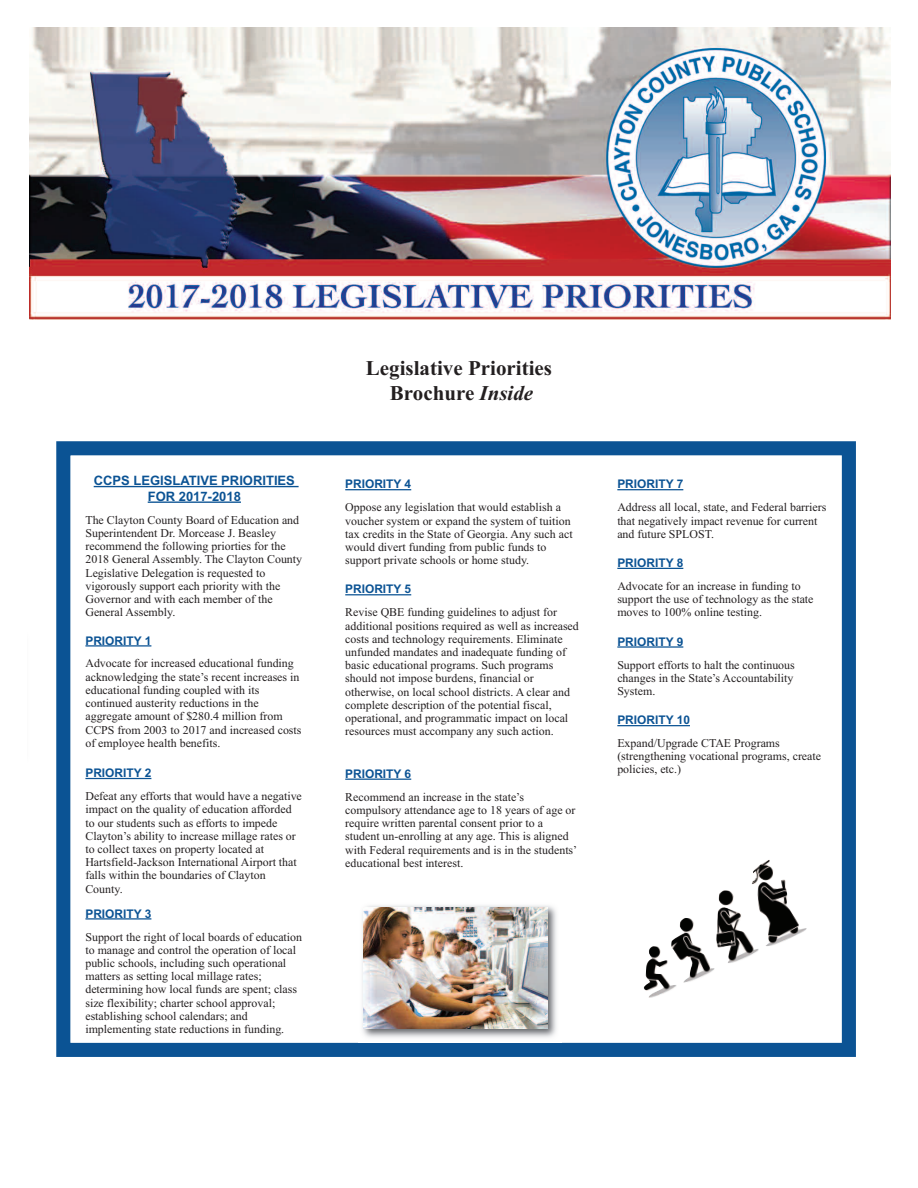
<style>
.page{position:relative;width:918px;height:1188px;background:#fff}
.page>*{position:absolute;margin:0;border:0;box-sizing:border-box;transform-origin:0 0}
.t1{font:700 21px/25.2px "Times New Roman";color:#231f20;text-align:center}
.t2{font:700 13.05px/15.6px "Arial";color:#0b5394;text-align:center}
.t3{font:11.85px/13.2px "Times New Roman";color:#231f20}
.t4{font:700 11.85px "Arial";color:#0b5394}
.s1{font-style:italic}
</style>
<div class="page">
<img style="left:29px;top:27px;width:862px;height:293px">
<div style="left:56px;top:441px;width:800px;height:616px;border:14px solid #0b5394"></div>
<hr style="left:85px;top:645px;width:66px;height:2px;background:#0b5394">
<hr style="left:85px;top:778px;width:66px;height:1px;background:#0b5394">
<hr style="left:85px;top:918px;width:66px;height:2px;background:#0b5394">
<hr style="left:345px;top:489px;width:66px;height:1px;background:#0b5394">
<hr style="left:345px;top:594px;width:66px;height:1px;background:#0b5394">
<hr style="left:345px;top:779px;width:66px;height:1px;background:#0b5394">
<hr style="left:617px;top:489px;width:66px;height:1px;background:#0b5394">
<hr style="left:617px;top:568px;width:66px;height:1px;background:#0b5394">
<hr style="left:617px;top:646px;width:66px;height:2px;background:#0b5394">
<hr style="left:617px;top:725px;width:73px;height:1px;background:#0b5394">
<img style="left:359px;top:905px;width:202px;height:138px">
<img style="left:364px;top:907px;width:183px;height:122px">
<hr style="left:94px;top:486px;width:205px;height:1px;background:#0b5394">
<hr style="left:148px;top:501px;width:93px;height:2px;background:#0b5394">
<img style="left:643px;top:860px;width:164px;height:138px">
<p class="t2" style="left:94px;top:473px;width:203px">CCPS LEGISLATIVE PRIORITIES<br>FOR 2017-2018</p>
<p class="t3" style="left:85px;top:513px;width:218px">The Clayton County Board of Education and Superintendent Dr. Morcease J. Beasley recommend the following priorties for the 2018 General Assembly. The Clayton County Legislative Delegation is requested to vigorously support each priority with the Governor and with each member of the General Assembly.</p>
<p class="t4" style="left:85px;top:634px;width:67px">PRIORITY 1</p>
<p class="t3" style="left:85px;top:657px;width:218px">Advocate for increased educational funding acknowledging the state’s recent increases in educational funding coupled with its continued austerity reductions in the aggregate amount of $280.4 million from CCPS from 2003 to 2017 and increased costs of employee health benefits.</p>
<p class="t4" style="left:85px;top:766px;width:67px">PRIORITY 2</p>
<p class="t3" style="left:85px;top:789px;width:218px">Defeat any efforts that would have a negative impact on the quality of education afforded to our students such as efforts to impede Clayton’s ability to increase millage rates or to collect taxes on property located at Hartsfield-Jackson International Airport that falls within the boundaries of Clayton County.</p>
<p class="t4" style="left:85px;top:907px;width:67px">PRIORITY 3</p>
<p class="t3" style="left:85px;top:930px;width:218px">Support the right of local boards of education to manage and control the operation of local public schools, including such operational matters as setting local millage rates; determining how local funds are spent; class size flexibility; charter school approval; establishing school calendars; and implementing state reductions in funding.</p>
<h1 class="t1" style="left:366px;top:355px;width:188px">Legislative Priorities<br>Brochure <span class="s1">Inside</span></h1>
<p class="t4" style="left:345px;top:477px;width:67px">PRIORITY 4</p>
<p class="t3" style="left:345px;top:501px;width:229px">Oppose any legislation that would establish a voucher system or expand the system of tuition tax credits in the State of Georgia. Any such act would divert funding from public funds to support private schools or home study.</p>
<p class="t4" style="left:345px;top:582px;width:67px">PRIORITY 5</p>
<p class="t3" style="left:345px;top:606px;width:235px">Revise QBE funding guidelines to adjust for additional positions required as well as increased costs and technology requirements. Eliminate unfunded mandates and inadequate funding of basic educational programs. Such programs should not impose burdens, financial or otherwise, on local school districts. A clear and complete description of the potential fiscal, operational, and programmatic impact on local resources must accompany any such action.</p>
<p class="t4" style="left:345px;top:767px;width:67px">PRIORITY 6</p>
<p class="t3" style="left:345px;top:790px;width:233px">Recommend an increase in the state’s compulsory attendance age to 18 years of age or require written parental consent prior to a student un-enrolling at any age. This is aligned with Federal requirements and is in the students’ educational best interest.</p>
<p class="t4" style="left:617px;top:477px;width:67px">PRIORITY 7</p>
<p class="t3" style="left:617px;top:501px;width:211px">Address all local, state, and Federal barriers that negatively impact revenue for current and future SPLOST.</p>
<p class="t4" style="left:617px;top:556px;width:67px">PRIORITY 8</p>
<p class="t3" style="left:617px;top:579px;width:198px">Advocate for an increase in funding to support the use of technology as the state moves to 100% online testing.</p>
<p class="t4" style="left:617px;top:635px;width:67px">PRIORITY 9</p>
<p class="t3" style="left:617px;top:658px;width:179px">Support efforts to halt the continuous changes in the State’s Accountability<br>System.</p>
<p class="t4" style="left:617px;top:713px;width:74px">PRIORITY 10</p>
<p class="t3" style="left:617px;top:736px;width:205px">Expand/Upgrade CTAE Programs (strengthening vocational programs, create policies, etc.)</p>
</div>
